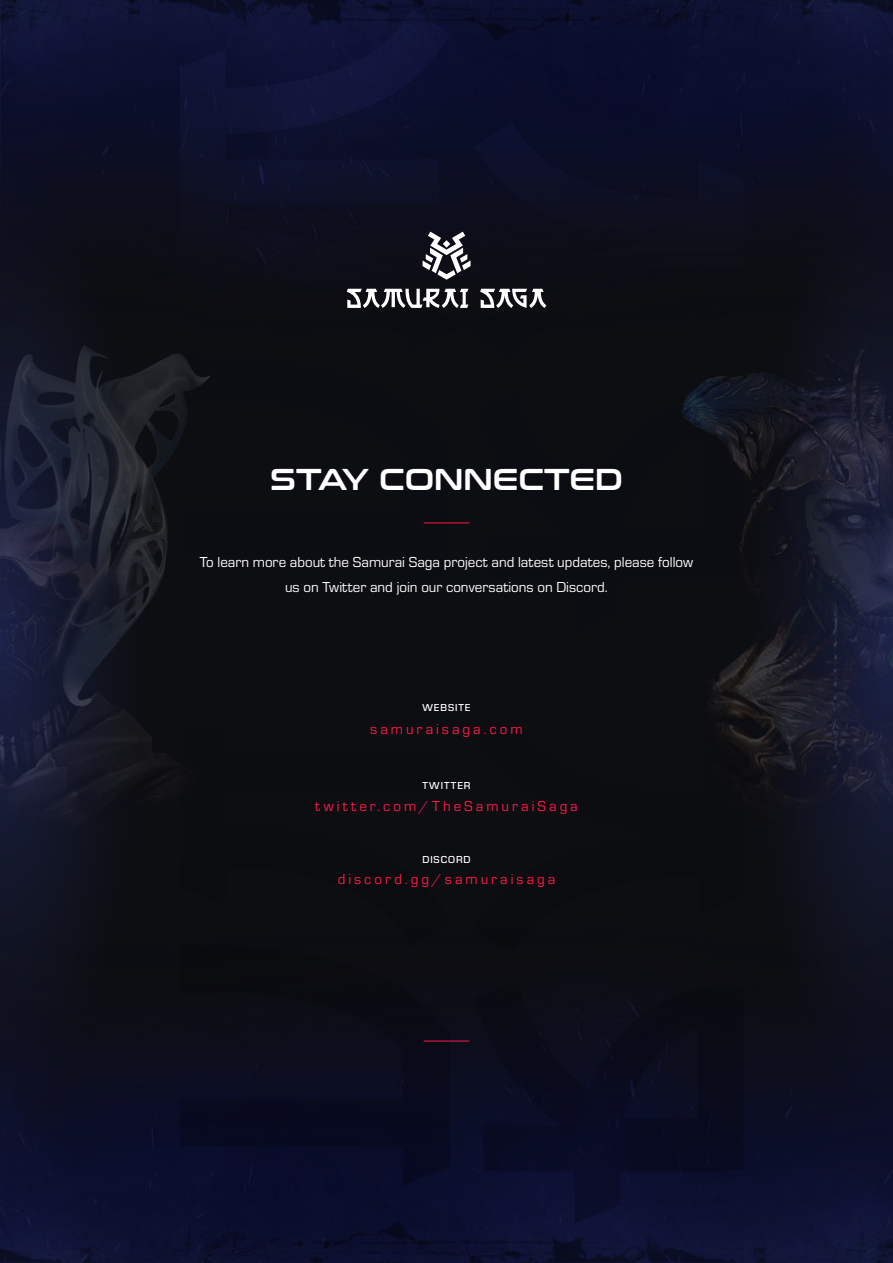
<style>
.page{position:relative;width:893px;height:1263px;background:#fff}
.page>*{position:absolute;margin:0;border:0;box-sizing:border-box;transform-origin:0 0}
.t1{font:30px "Conthrax Sb";color:#fff}
.t2{font:15px/25.5px "Eurostile";color:#fff;text-align:center}
.t3{font:15px "Eurostile";letter-spacing:.2em;color:#ff1848}
.t4{font:500 10.5px "Eurostile";letter-spacing:.095em;color:#fff}
</style>
<div class="page">
<img style="left:152px;top:556px;width:29px;height:151px">
<svg style="left:0;top:556px;width:152px;height:151px;background:#191c2f"></svg>
<svg style="left:743px;top:556px;width:150px;height:151px;background:#1a1c2d"></svg>
<img style="left:0;top:707px;width:893px;height:446px">
<img style="left:0;top:1153px;width:893px;height:110px">
<img style="left:0;top:110px;width:893px;height:446px">
<img style="left:0;top:0;width:893px;height:110px">
<img style="left:181px;top:9px;width:562px;height:592px">
<img style="left:181px;top:601px;width:562px;height:621px">
<hr style="left:424px;top:522px;width:45px;height:1px;background:#ff1848">
<hr style="left:424px;top:1041px;width:45px;height:1px;background:#ff1848">
<svg style="left:423px;top:232px;width:48px;height:48px"></svg>
<svg style="left:347px;top:289px;width:121px;height:19px"></svg>
<svg style="left:480px;top:289px;width:66px;height:19px"></svg>
<h1 class="t1" style="left:270px;top:457px;width:354px">STAY CONNECTED</h1>
<p class="t2" style="left:200px;top:548px;width:495px">To learn more about the Samurai Saga project and latest updates, please follow us on Twitter and join our conversations on Discord.</p>
<p class="t4" style="left:422px;top:700px;width:50px">WEBSITE</p>
<p class="t3" style="left:370px;top:719px;width:154px">samuraisaga.com</p>
<p class="t4" style="left:422px;top:778px;width:50px">TWITTER</p>
<p class="t3" style="left:315px;top:796px;width:264px">twitter.com/TheSamuraiSaga</p>
<p class="t4" style="left:422px;top:852px;width:50px">DISCORD</p>
<p class="t3" style="left:338px;top:869px;width:219px">discord.gg/samuraisaga</p>
</div>
